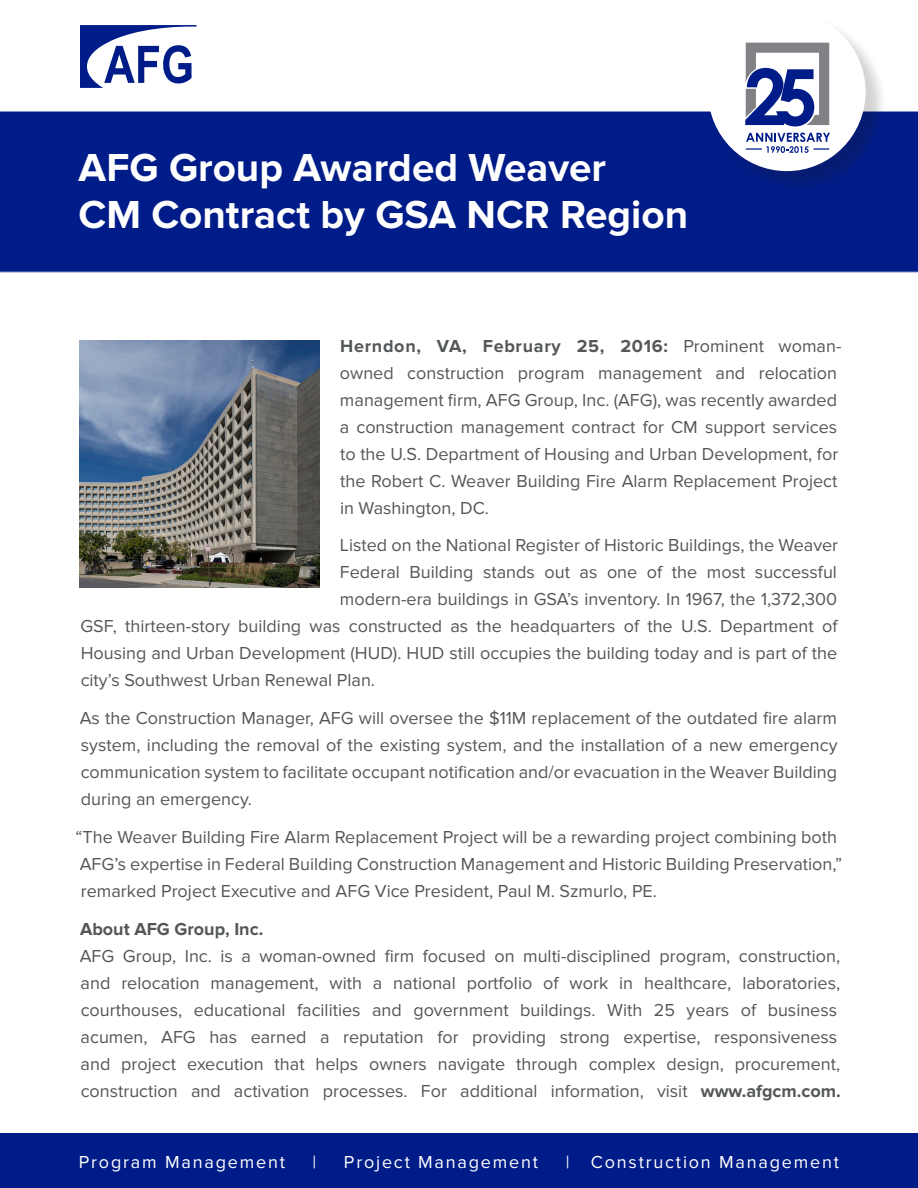
<style>
.page{position:relative;width:918px;height:1188px;background:#fff}
.page>*{position:absolute;margin:0;border:0;box-sizing:border-box;transform-origin:0 0}
.t1{font:700 77.7px "Century Gothic";color:#001c88}
.head{font:700 40.5px/46.5px "Proxima Nova";color:#fff}
.text{font:18px/27px "Proxima Nova";color:#545759}
.t2{font:18px "Proxima Nova";letter-spacing:.1em;color:#fff}
.subhead{font:700 18px "Proxima Nova";color:#545759}
.s1{font-weight:700}
</style>
<div class="page">
<div style="left:0;top:111px;width:918px;height:162px;background:#001c88"></div>
<div style="left:711px;top:15px;width:177px;height:178px;background:#231f20;opacity:.2"></div>
<div style="left:708px;top:12px;width:158px;height:159px;background:#fff;border-radius:50%"></div>
<svg style="left:746px;top:43px;width:83px;height:82px"></svg>
<svg style="left:746px;top:133px;width:84px;height:19px"></svg>
<img style="left:80px;top:340px;width:239px;height:248px">
<svg style="left:80px;top:25px;width:117px;height:63px"></svg>
<div style="left:0;top:1133px;width:918px;height:55px;background:#001c88"></div>
<p class="head" style="left:79px;top:145px;width:611px">AFG Group Awarded Weaver<br>CM Contract by GSA NCR Region</p>
<p class="t1" style="left:744px;top:48px;width:76px">25</p>
<p class="text" style="left:340px;top:332px;width:503px"><span class="s1">Herndon, VA, February 25, 2016:</span> Prominent woman&shy;owned construction program management and relocation management firm, AFG Group, Inc. (AFG), was recently awarded a construction management contract for CM support services to the U.S. Department of Housing and Urban Development, for the Robert C. Weaver Building Fire Alarm Replacement Project in Washington, DC.</p>
<p class="text" style="left:340px;top:532px;width:500px">Listed on the National Register of Historic Buildings, the Weaver</p>
<p class="text" style="left:340px;top:559px;width:499px">Federal Building stands out as one of the most successful</p>
<p class="text" style="left:340px;top:586px;width:499px">modern-era buildings in GSA’s inventory. In 1967, the 1,372,300</p>
<p class="text" style="left:80px;top:613px;width:759px">GSF, thirteen-story building was constructed as the headquarters of the U.S. Department of</p>
<p class="text" style="left:81px;top:640px;width:758px">Housing and Urban Development (HUD). HUD still occupies the building today and is part of the</p>
<p class="text" style="left:81px;top:667px;width:296px">city’s Southwest Urban Renewal Plan.</p>
<p class="text" style="left:80px;top:705px;width:759px;text-align:justify">As the Construction Manager, AFG will oversee the $11M replacement of the outdated fire alarm system, including the removal of the existing system, and the installation of a new emergency communication system to facilitate occupant notification and/or evacuation in the Weaver Building during an emergency.</p>
<p class="text" style="left:76px;top:824px;width:768px">“The Weaver Building Fire Alarm Replacement Project will be a rewarding project combining both<br>AFG’s expertise in Federal Building Construction Management and Historic Building Preservation,” remarked Project Executive and AFG Vice President, Paul M. Szmurlo, PE.</p>
<p class="subhead" style="left:80px;top:918px;width:185px">About AFG Group, Inc.</p>
<p class="text" style="left:80px;top:943px;width:762px">AFG Group, Inc. is a woman-owned firm focused on multi-disciplined program, construction, and relocation management, with a national portfolio of work in healthcare, laboratories, courthouses, educational facilities and government buildings. With 25 years of business acumen, AFG has earned a reputation for providing strong expertise, responsiveness and project execution that helps owners navigate through complex design, procurement, construction and activation processes. For additional information, visit <span class="s1">www.afgcm.com.</span></p>
<p class="t2" style="left:79px;top:1151px;width:208px">Program Management</p>
<p class="t2" style="left:313px;top:1151px;width:5px">|</p>
<p class="t2" style="left:344px;top:1151px;width:196px">Project Management</p>
<p class="t2" style="left:566px;top:1151px;width:275px">| Construction Management</p>
</div>
